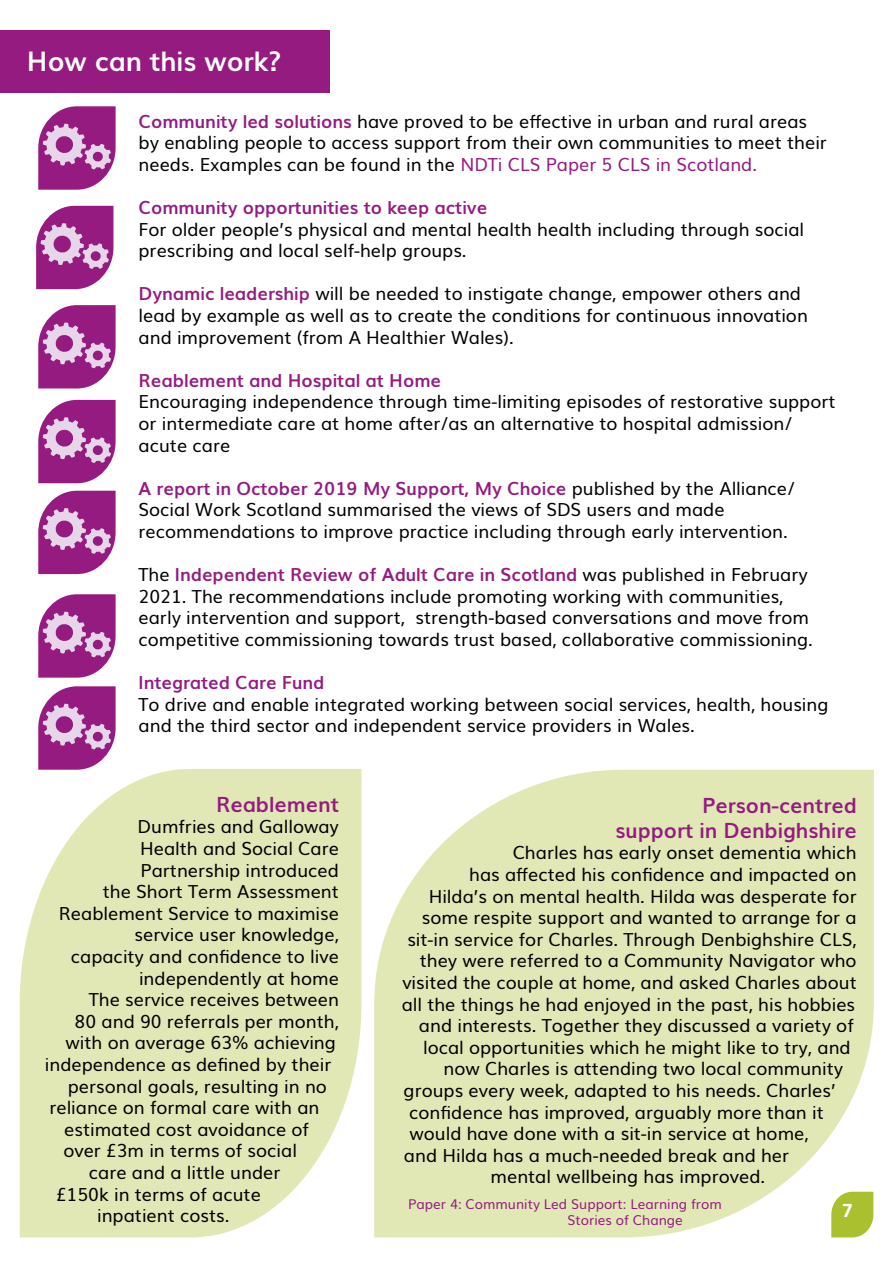
<style>
.page{position:relative;width:893px;height:1263px;background:#fff}
.page>*{position:absolute;margin:0;border:0;box-sizing:border-box;transform-origin:0 0}
.t1{font:700 27px "Muli";color:#fff}
.t2{font:700 21px "Muli";color:#951b81}
.t3{font:700 21px "Calibri";color:#fff}
.t4{font:18px/21.6px "Muli";color:#000}
.t5{font:700 18px "Muli";color:#951b81}
.t6{font:13.5px/16.2px "Muli";color:#951b81}
.s1{font-weight:700;color:#951b81}
.s2{color:#951b81}
</style>
<div class="page">
<svg style="left:36px;top:206px;width:77px;height:83px;background:#b159a4"></svg>
<svg style="left:38px;top:106px;width:78px;height:84px;background:#b25ca5"></svg>
<div style="left:0;top:31px;width:330px;height:62px;background:#951b81"></div>
<svg style="left:20px;top:769px;width:341px;height:468px;background:#e4eabd"></svg>
<svg style="left:374px;top:770px;width:500px;height:467px;background:#e3eabc"></svg>
<svg style="left:38px;top:305px;width:78px;height:83px;background:#b15ba4"></svg>
<svg style="left:38px;top:400px;width:78px;height:83px;background:#b15ba4"></svg>
<svg style="left:38px;top:491px;width:78px;height:83px;background:#b15ba4"></svg>
<svg style="left:38px;top:594px;width:78px;height:84px;background:#b25ca5"></svg>
<svg style="left:38px;top:686px;width:78px;height:84px;background:#b25ca5"></svg>
<p class="t1" style="left:27px;top:40px;width:256px">How can this work?</p>
<p class="t4" style="left:139px;top:109px;width:690px"><span class="s1">Community led solutions</span> have proved to be effective in urban and rural areas by enabling people to access support from their own communities to meet their needs. Examples can be found in the <span class="s2">NDTi CLS Paper 5 CLS in Scotland.</span></p>
<p class="t5" style="left:139px;top:193px;width:350px">Community opportunities to keep active</p>
<p class="t4" style="left:139px;top:217px;width:667px">For older people’s physical and mental health health including through social prescribing and local self-help groups.</p>
<p class="t4" style="left:139px;top:282px;width:671px"><span class="s1">Dynamic leadership</span> will be needed to instigate change, empower others and lead by example as well as to create the conditions for continuous innovation and improvement (from A Healthier Wales).</p>
<p class="t5" style="left:139px;top:366px;width:304px">Reablement and Hospital at Home</p>
<p class="t4" style="left:139px;top:390px;width:698px">Encouraging independence through time-limiting episodes of restorative support or intermediate care at home after/as an alternative to hospital admission/ acute care</p>
<p class="t4" style="left:139px;top:476px;width:658px"><span class="s1">A report in October 2019 My Support, My Choice</span> published by the Alliance/<br>Social Work Scotland summarised the views of SDS users and made recommendations to improve practice including through early intervention.</p>
<p class="t4" style="left:139px;top:562px;width:676px">The <span class="s1">Independent Review of Adult Care in Scotland</span> was published in February 2021. The recommendations include promoting working with communities, early intervention and support, strength-based conversations and move from competitive commissioning towards trust based, collaborative commissioning.</p>
<p class="t5" style="left:139px;top:668px;width:187px">Integrated Care Fund</p>
<p class="t4" style="left:139px;top:692px;width:692px">To drive and enable integrated working between social services, health, housing and the third sector and independent service providers in Wales.</p>
<p class="t2" style="left:216px;top:787px;width:124px">Reablement</p>
<p class="t4" style="left:59px;top:815px;width:281px;text-align:right">Dumfries and Galloway<br>Health and Social Care<br>Partnership introduced<br>the Short Term Assessment<br>Reablement Service to maximise service user knowledge, capacity and confidence to live independently at home</p>
<p class="t4" style="left:89px;top:987px;width:252px">The service receives between</p>
<p class="t4" style="left:75px;top:1009px;width:266px">80 and 90 referrals per month,</p>
<p class="t4" style="left:66px;top:1031px;width:272px">with on average 63% achieving</p>
<p class="t4" style="left:45px;top:1052px;width:288px">independence as defined by their</p>
<p class="t4" style="left:68px;top:1074px;width:261px">personal goals, resulting in no</p>
<p class="t4" style="left:49px;top:1095px;width:272px">reliance on formal care with an</p>
<p class="t4" style="left:64px;top:1117px;width:246px">estimated cost avoidance of</p>
<p class="t4" style="left:63px;top:1139px;width:235px">over £3m in terms of social</p>
<p class="t4" style="left:89px;top:1160px;width:193px">care and a little under</p>
<p class="t4" style="left:56px;top:1182px;width:206px">£150k in terms of acute</p>
<p class="t4" style="left:97px;top:1203px;width:134px">inpatient costs.</p>
<p class="t2" style="left:702px;top:788px;width:156px">Person-centred</p>
<p class="t2" style="left:615px;top:813px;width:243px">support in Denbighshire</p>
<p class="t4" style="left:513px;top:841px;width:346px">Charles has early onset dementia which</p>
<p class="t4" style="left:469px;top:862px;width:389px">has affected his confidence and impacted on</p>
<p class="t4" style="left:429px;top:884px;width:430px">Hilda’s on mental health. Hilda was desperate for</p>
<p class="t4" style="left:422px;top:905px;width:436px">some respite support and wanted to arrange for a</p>
<p class="t4" style="left:407px;top:927px;width:451px">sit-in service for Charles. Through Denbighshire CLS,</p>
<p class="t4" style="left:420px;top:949px;width:438px">they were referred to a Community Navigator who</p>
<p class="t4" style="left:402px;top:970px;width:456px">visited the couple at home, and asked Charles about</p>
<p class="t4" style="left:402px;top:992px;width:455px">all the things he had enjoyed in the past, his hobbies</p>
<p class="t4" style="left:419px;top:1013px;width:436px">and interests. Together they discussed a variety of</p>
<p class="t4" style="left:423px;top:1035px;width:429px">local opportunities which he might like to try, and</p>
<p class="t4" style="left:444px;top:1057px;width:401px">now Charles is attending two local community</p>
<p class="t4" style="left:403px;top:1078px;width:434px">groups every week, adapted to his needs. Charles’</p>
<p class="t4" style="left:409px;top:1100px;width:416px">confidence has improved, arguably more than it</p>
<p class="t4" style="left:409px;top:1121px;width:401px">would have done with a sit-in service at home,</p>
<p class="t4" style="left:404px;top:1143px;width:387px">and Hilda has a much-needed break and her</p>
<p class="t4" style="left:491px;top:1165px;width:276px">mental wellbeing has improved.</p>
<p class="t6" style="left:568px;top:1194px;width:156px;text-indent:-159px">Paper 4: Community Led Support: Learning from<br>Stories of Change</p>
<p class="t3" style="left:842px;top:1195px;width:12px">7</p>
</div>
